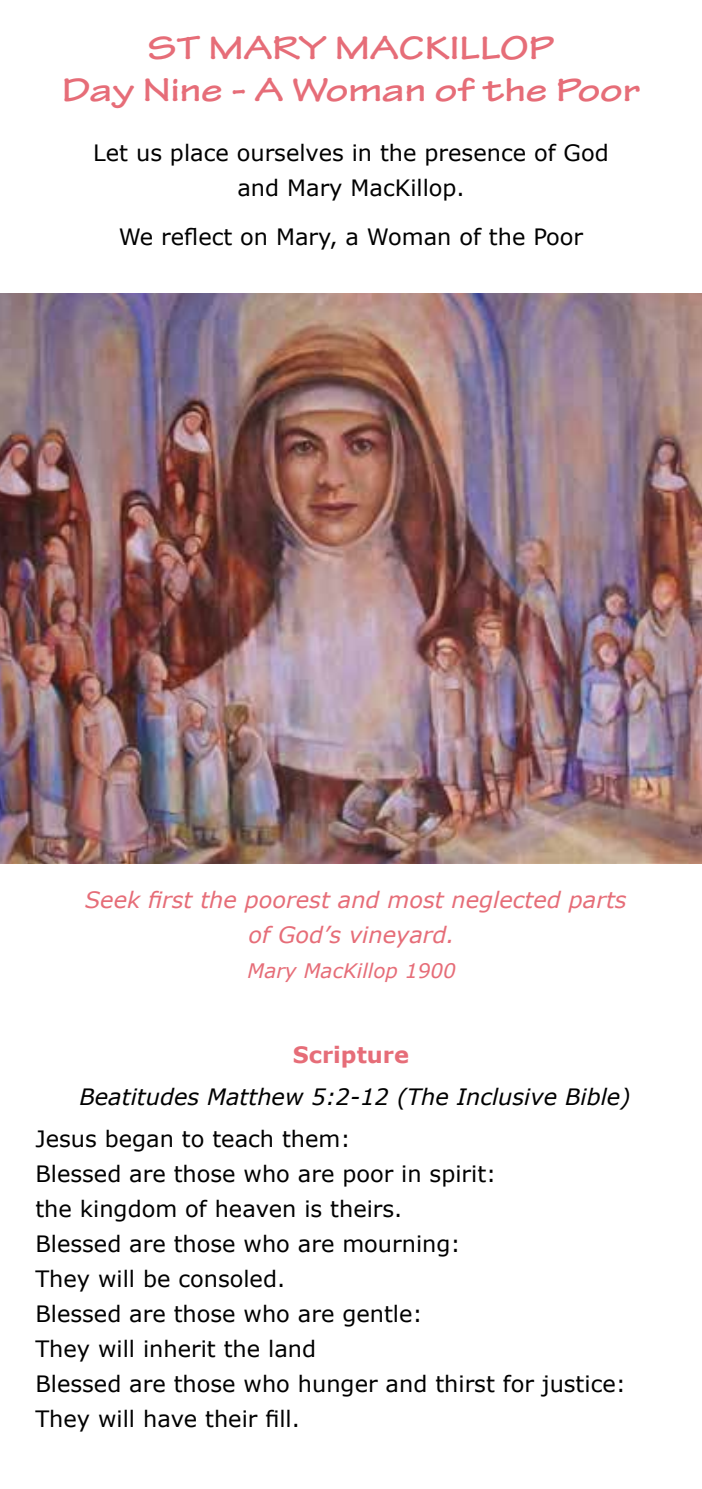
<style>
.page{position:relative;width:702px;height:1489px;background:#fff}
.page>*{position:absolute;margin:0;border:0;box-sizing:border-box;transform-origin:0 0}
.t1{font:700 expanded 35px/42px "Tekton Pro";color:#e66d78;text-align:center}
.t2{font:22.5px/35px "Verdana";color:#000}
.t3{font:italic 22.5px/35px "Verdana";color:#e66d78;text-align:center}
.t4{font:italic 22.5px "Verdana";color:#000}
.t5{font:700 22.5px "Verdana";color:#e66d78}
.t6{font:italic 20px "Verdana";color:#e66d78}
</style>
<div class="page">
<img style="left:0;top:294px;width:702px;height:569px">
<h1 class="t1" style="left:62px;top:28px;width:579px">ST MARY MACKILLOP<br>Day Nine - A Woman of the Poor</h1>
<p class="t2" style="left:93px;top:135px;width:517px;text-align:center">Let us place ourselves in the presence of God and Mary MacKillop.</p>
<p class="t2" style="left:119px;top:219px;width:466px">We reflect on Mary, a Woman of the Poor</p>
<p class="t3" style="left:85px;top:881px;width:543px">Seek first the poorest and most neglected parts of God’s vineyard.</p>
<p class="t6" style="left:247px;top:956px;width:210px">Mary MacKillop 1900</p>
<p class="t5" style="left:293px;top:1038px;width:118px">Scripture</p>
<p class="t4" style="left:79px;top:1081px;width:552px">Beatitudes Matthew 5:2-12 (The Inclusive Bible)</p>
<p class="t2" style="left:35px;top:1120px;width:592px">Jesus began to teach them:<br>Blessed are those who are poor in spirit:<br>the kingdom of heaven is theirs.<br>Blessed are those who are mourning:<br>They will be consoled.<br>Blessed are those who are gentle:<br>They will inherit the land<br>Blessed are those who hunger and thirst for justice:<br>They will have their fill.</p>
</div>
